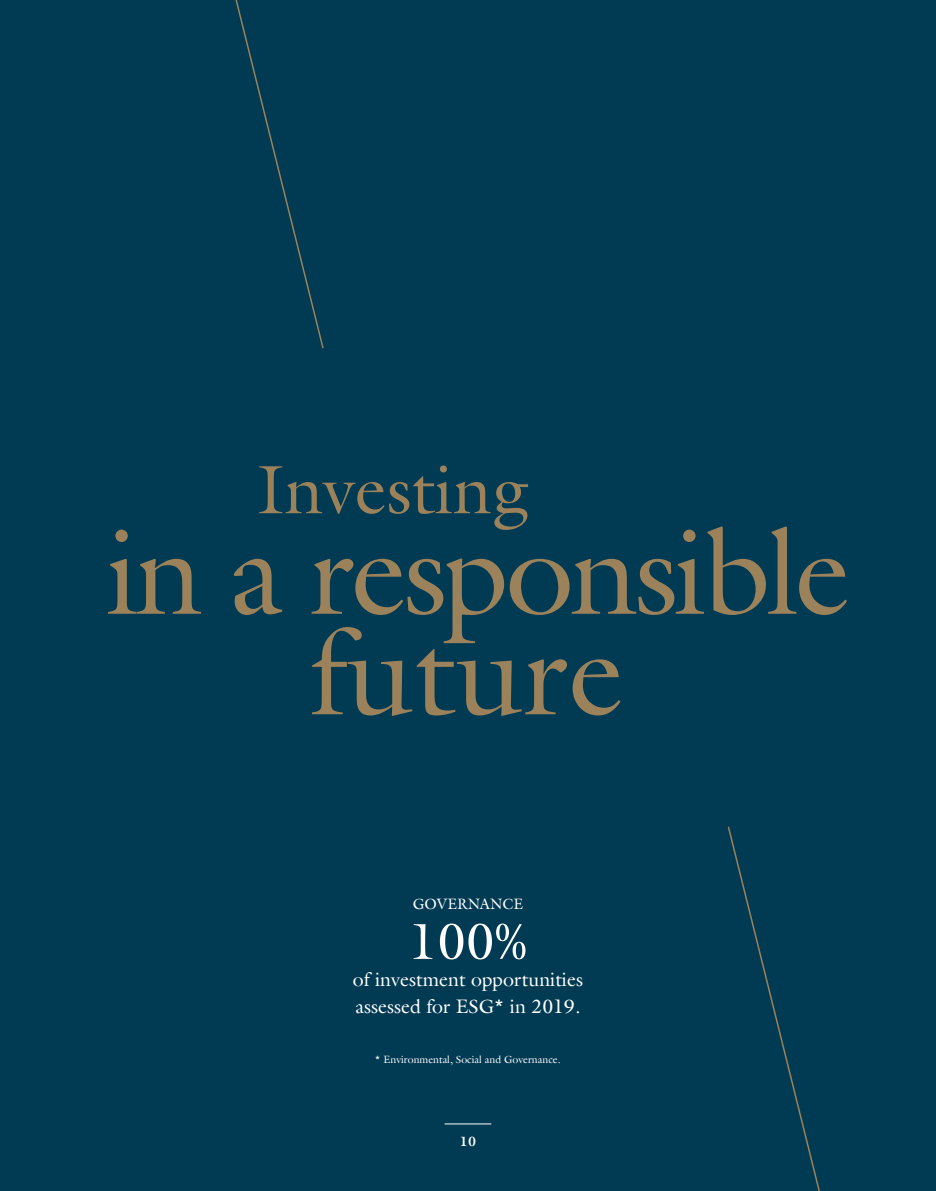
<style>
.page{position:relative;width:936px;height:1191px;background:#fff}
.page>*{position:absolute;margin:0;border:0;box-sizing:border-box;transform-origin:0 0}
.t1{font:121.5px/100.5px "Galliard LT";letter-spacing:-.03em;color:#9b825a;text-align:center}
.t2{font:69px "Galliard LT";color:#9b825a}
.t3{font:51px "Galliard LT";color:#fff}
.t4{font:19.5px/27px "Galliard LT";color:#fff}
.t5{font:15px "Galliard LT";letter-spacing:.005em;color:#fff}
.t6{font:700 13.5px "Galliard Pro";color:#fff}
.t7{font:10.5px "Galliard LT";color:#fff}
</style>
<div class="page">
<div style="left:0;top:0;width:935px;height:1191px;background:#003a53"></div>
<hr style="left:445px;top:1123px;width:46px;height:1px;background:#fff">
<svg style="left:235px;top:0;width:89px;height:349px"></svg>
<svg style="left:727px;top:826px;width:93px;height:365px"></svg>
<h2 class="t2" style="left:257px;top:446px;width:273px">Investing</h2>
<h1 class="t1" style="left:107px;top:520px;width:745px">in a responsible future</h1>
<p class="t5" style="left:413px;top:895px;width:112px">GOVERNANCE</p>
<h3 class="t3" style="left:409px;top:909px;width:120px">100%</h3>
<p class="t4" style="left:353px;top:965px;width:231px">of investment opportunities assessed for ESG* in 2019.</p>
<p class="t7" style="left:375px;top:1053px;width:187px">* Environmental, Social and Governance.</p>
<p class="t6" style="left:460px;top:1132px;width:18px">10</p>
</div>
